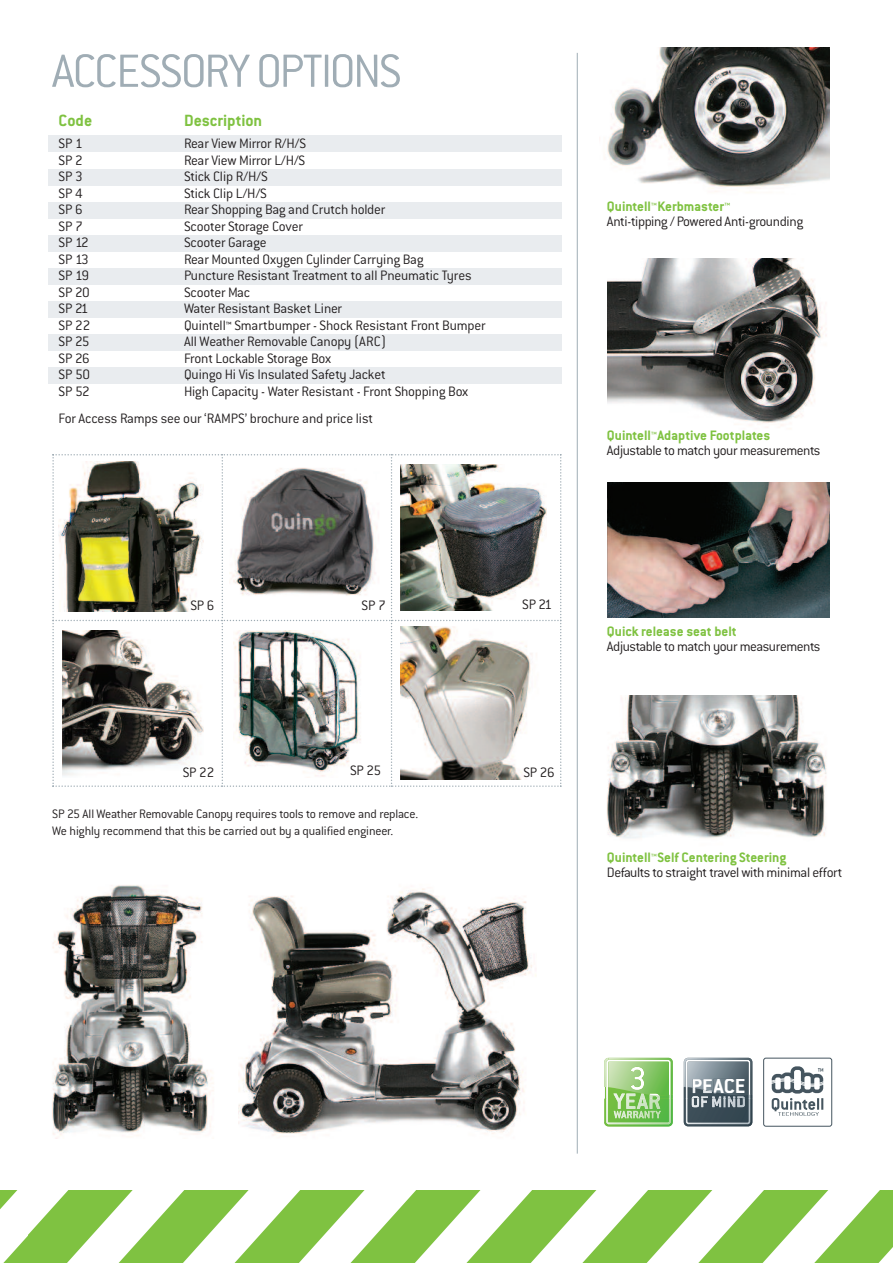
<style>
.page{position:relative;width:893px;height:1263px;background:#fff}
.page>*{position:absolute;margin:0;border:0;box-sizing:border-box;transform-origin:0 0}
.t1{font:300 51.15px "Conduit ITC";letter-spacing:-.04em;color:#a0adb5}
.t2{font:700 22.8px "Conduit ITC";color:#fff}
.t3{font:700 17.85px "Conduit ITC";color:#7fc241}
.t4{font:300 15px/27px "Conduit ITC";letter-spacing:-.015em;color:#231f20}
.t5{font:700 15px "Conduit ITC";color:#7fc241}
.t6{font:300 13.5px/16.5px "Conduit ITC";letter-spacing:-.015em;color:#231f20}
</style>
<div class="page">
<img style="left:607px;top:695px;width:220px;height:144px">
<img style="left:607px;top:47px;width:222px;height:146px">
<img style="left:607px;top:258px;width:220px;height:170px">
<img style="left:608px;top:483px;width:221px;height:134px">
<svg style="left:52px;top:454px;width:509px;height:333px"></svg>
<img style="left:63px;top:631px;width:141px;height:146px">
<img style="left:233px;top:631px;width:129px;height:146px">
<img style="left:401px;top:626px;width:139px;height:153px">
<img style="left:401px;top:464px;width:145px;height:146px">
<img style="left:59px;top:462px;width:145px;height:149px">
<img style="left:229px;top:463px;width:153px;height:143px">
<hr style="left:577px;top:53px;width:1px;height:1100px;background:#a0adb5">
<svg style="left:0;top:1191px;width:893px;height:72px"></svg>
<div style="left:48px;top:135px;width:513px;height:17px;background:#e9ecef"></div>
<div style="left:48px;top:169px;width:513px;height:17px;background:#e9ecef"></div>
<div style="left:48px;top:202px;width:513px;height:17px;background:#e9ecef"></div>
<div style="left:48px;top:235px;width:513px;height:17px;background:#e9ecef"></div>
<div style="left:48px;top:268px;width:513px;height:17px;background:#e9ecef"></div>
<div style="left:48px;top:301px;width:513px;height:17px;background:#e9ecef"></div>
<div style="left:48px;top:334px;width:513px;height:17px;background:#e9ecef"></div>
<div style="left:48px;top:367px;width:513px;height:17px;background:#e9ecef"></div>
<svg style="left:604px;top:1058px;width:69px;height:68px"></svg>
<div style="left:606px;top:1060px;width:65px;height:64px;border:2px solid #fff;border-radius:2px"></div>
<img style="left:604px;top:1058px;width:4px;height:9px">
<img style="left:687px;top:1058px;width:64px;height:1px">
<img style="left:684px;top:1095px;width:68px;height:31px">
<img style="left:684px;top:1061px;width:68px;height:34px">
<img style="left:661px;top:1087px;width:12px;height:3px">
<img style="left:661px;top:1090px;width:12px;height:5px">
<img style="left:604px;top:1118px;width:4px;height:8px">
<img style="left:606px;top:1098px;width:65px;height:26px">
<img style="left:608px;top:1118px;width:65px;height:8px">
<svg style="left:604px;top:1067px;width:57px;height:51px;background:#a1d186"></svg>
<svg style="left:713px;top:1092px;width:32px;height:15px"></svg>
<img style="left:701px;top:1101px;width:20px;height:6px">
<svg style="left:692px;top:1096px;width:7px;height:11px"></svg>
<div style="left:763px;top:1058px;width:69px;height:68px;border:1px solid #45555f;border-radius:2px"></div>
<svg style="left:772px;top:1066px;width:51px;height:50px"></svg>
<img style="left:238px;top:888px;width:298px;height:249px">
<img style="left:52px;top:885px;width:162px;height:254px">
<h1 class="t1" style="left:52px;top:55px;width:351px">ACCESSORYOPTIONS</h1>
<p class="t3" style="left:59px;top:115px;width:35px">Code</p>
<p class="t3" style="left:184px;top:115px;width:80px">Description</p>
<p class="t4" style="left:59px;top:132px;width:26px">SP1</p>
<p class="t4" style="left:184px;top:132px;width:124px">Rear View Mirror R/H/S</p>
<p class="t4" style="left:59px;top:148px;width:26px">SP2</p>
<p class="t4" style="left:184px;top:148px;width:123px">Rear View Mirror L/H/S</p>
<p class="t4" style="left:59px;top:165px;width:26px">SP3</p>
<p class="t4" style="left:184px;top:165px;width:85px">Stick Clip R/H/S</p>
<p class="t4" style="left:59px;top:181px;width:26px">SP4</p>
<p class="t4" style="left:184px;top:181px;width:84px">Stick Clip L/H/S</p>
<p class="t4" style="left:59px;top:198px;width:26px">SP6</p>
<p class="t4" style="left:184px;top:198px;width:203px">Rear Shopping Bag and Crutch holder</p>
<p class="t4" style="left:59px;top:214px;width:26px">SP7</p>
<p class="t4" style="left:184px;top:214px;width:120px">Scooter Storage Cover</p>
<p class="t4" style="left:59px;top:231px;width:32px">SP 12</p>
<p class="t4" style="left:184px;top:231px;width:84px">Scooter Garage</p>
<p class="t4" style="left:59px;top:247px;width:32px">SP 13</p>
<p class="t4" style="left:184px;top:247px;width:241px">Rear Mounted Oxygen Cylinder Carrying Bag</p>
<p class="t4" style="left:59px;top:264px;width:32px">SP 19</p>
<p class="t4" style="left:184px;top:264px;width:289px">Puncture Resistant Treatment to all Pneumatic Tyres</p>
<p class="t4" style="left:59px;top:280px;width:33px">SP 20</p>
<p class="t4" style="left:184px;top:280px;width:68px">Scooter Mac</p>
<p class="t4" style="left:59px;top:297px;width:31px">SP 21</p>
<p class="t4" style="left:184px;top:297px;width:160px">Water Resistant Basket Liner</p>
<p class="t4" style="left:59px;top:313px;width:33px">SP 22</p>
<p class="t4" style="left:184px;top:313px;width:303px">Quintell™ Smartbumper - Shock Resistant Front Bumper</p>
<p class="t4" style="left:59px;top:330px;width:33px">SP 25</p>
<p class="t4" style="left:184px;top:330px;width:204px">All Weather Removable Canopy (ARC)</p>
<p class="t4" style="left:59px;top:346px;width:33px">SP 26</p>
<p class="t4" style="left:184px;top:346px;width:149px">Front Lockable Storage Box</p>
<p class="t4" style="left:59px;top:363px;width:33px">SP 50</p>
<p class="t4" style="left:184px;top:363px;width:203px">Quingo Hi Vis Insulated Safety Jacket</p>
<p class="t4" style="left:59px;top:379px;width:33px">SP 52</p>
<p class="t4" style="left:59px;top:379px;width:411px;text-indent:125px">High Capacity - Water Resistant - Front Shopping Box<br>For Access Ramps see our ‘RAMPS’ brochure and price list</p>
<p class="t5" style="left:607px;top:201px;width:125px">Quintell™Kerbmaster™</p>
<p class="t4" style="left:607px;top:209px;width:198px">Anti-tipping / Powered Anti-grounding</p>
<p class="t5" style="left:607px;top:431px;width:165px">Quintell™Adaptive Footplates</p>
<p class="t4" style="left:607px;top:439px;width:215px">Adjustable to match your measurements</p>
<p class="t4" style="left:190px;top:593px;width:26px">SP6</p>
<p class="t4" style="left:362px;top:594px;width:26px">SP7</p>
<p class="t4" style="left:522px;top:593px;width:31px">SP 21</p>
<p class="t4" style="left:183px;top:760px;width:33px">SP 22</p>
<p class="t4" style="left:350px;top:758px;width:33px">SP 25</p>
<p class="t4" style="left:523px;top:760px;width:33px">SP 26</p>
<p class="t6" style="left:52px;top:807px;width:367px">SP 25 All Weather Removable Canopy requires tools to remove and replace.<br>We highly recommend that this be carried out by a qualified engineer.</p>
<p class="t5" style="left:607px;top:627px;width:131px">Quick release seat belt</p>
<p class="t4" style="left:607px;top:635px;width:215px">Adjustable to match your measurements</p>
<p class="t5" style="left:607px;top:853px;width:181px">Quintell™Self Centering Steering</p>
<p class="t4" style="left:607px;top:861px;width:237px">Defaults to straight travel with minimal effort</p>
<h2 class="t2" style="left:691px;top:1079px;width:56px">PEACE</h2>
</div>
